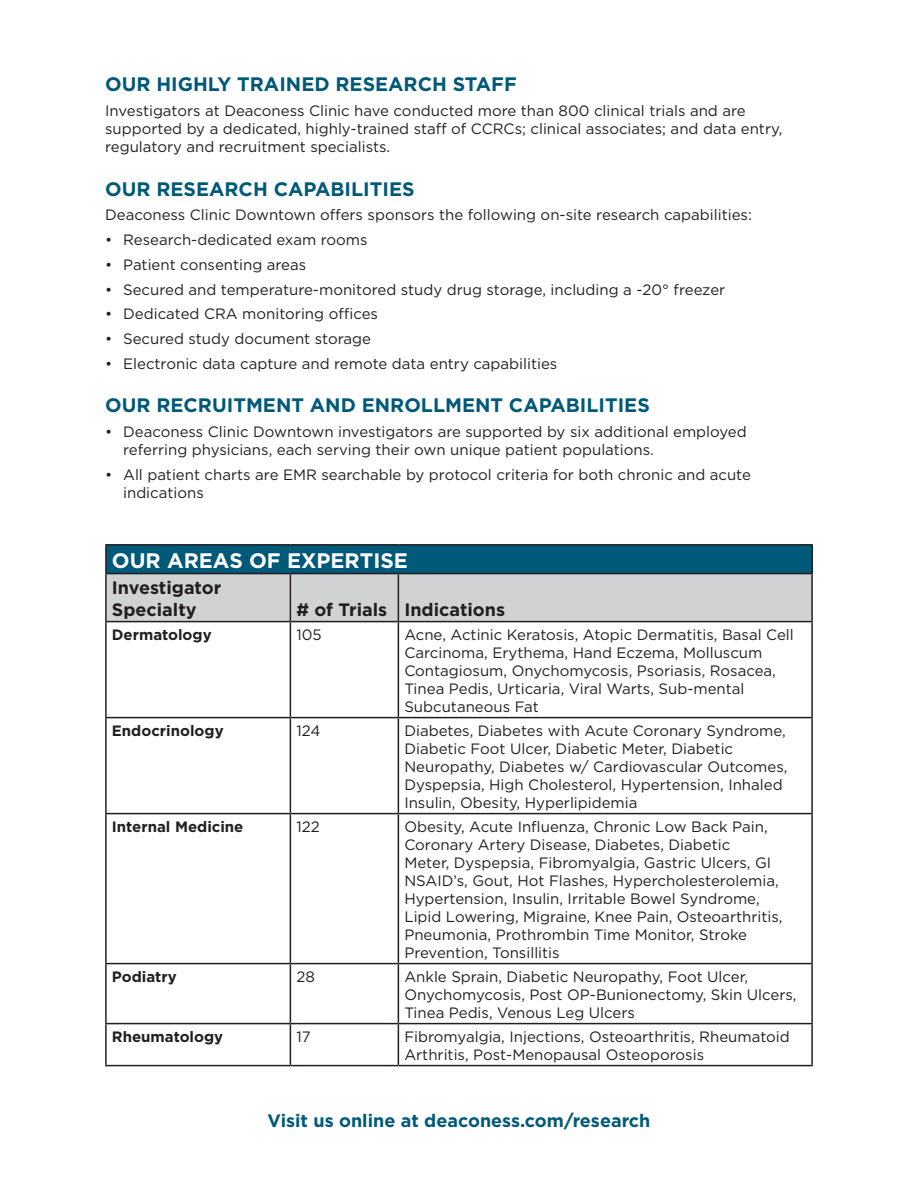
<style>
.page{position:relative;width:918px;height:1188px;background:#fff}
.page>*{position:absolute;margin:0;border:0;box-sizing:border-box;transform-origin:0 0}
.t1{font:700 21px "Gotham";color:#fff}
.t2{font:700 19.5px "Gotham";color:#015979}
.t3{font:700 18px/21.6px "Gotham";color:#231f20}
.t4{font:700 18px "Gotham";color:#015979}
.t5{font:15px/18px "Gotham";color:#231f20}
.t6{font:700 15px "Gotham";color:#231f20}
</style>
<div class="page">
<div style="left:106px;top:545px;width:706px;height:29px;background:#015979"></div>
<div style="left:107px;top:574px;width:704px;height:47px;background:#d1d2d4"></div>
<hr style="left:105px;top:544px;width:185px;height:2px;background:#231f20">
<hr style="left:105px;top:546px;width:2px;height:27px;background:#231f20">
<hr style="left:290px;top:544px;width:108px;height:2px;background:#231f20">
<hr style="left:398px;top:544px;width:415px;height:2px;background:#231f20">
<hr style="left:811px;top:546px;width:2px;height:27px;background:#231f20">
<hr style="left:105px;top:573px;width:185px;height:1px;background:#231f20">
<hr style="left:105px;top:574px;width:2px;height:47px;background:#231f20">
<hr style="left:290px;top:573px;width:108px;height:1px;background:#231f20">
<hr style="left:290px;top:574px;width:1px;height:47px;background:#231f20">
<hr style="left:398px;top:573px;width:415px;height:1px;background:#231f20">
<hr style="left:398px;top:574px;width:1px;height:47px;background:#231f20">
<hr style="left:811px;top:574px;width:2px;height:47px;background:#231f20">
<hr style="left:105px;top:621px;width:185px;height:1px;background:#231f20">
<hr style="left:105px;top:622px;width:2px;height:95px;background:#231f20">
<hr style="left:290px;top:621px;width:108px;height:1px;background:#231f20">
<hr style="left:290px;top:622px;width:1px;height:95px;background:#231f20">
<hr style="left:398px;top:621px;width:415px;height:1px;background:#231f20">
<hr style="left:398px;top:622px;width:1px;height:95px;background:#231f20">
<hr style="left:811px;top:622px;width:2px;height:95px;background:#231f20">
<hr style="left:105px;top:717px;width:185px;height:1px;background:#231f20">
<hr style="left:105px;top:718px;width:2px;height:95px;background:#231f20">
<hr style="left:290px;top:717px;width:108px;height:1px;background:#231f20">
<hr style="left:290px;top:718px;width:1px;height:95px;background:#231f20">
<hr style="left:398px;top:717px;width:415px;height:1px;background:#231f20">
<hr style="left:398px;top:718px;width:1px;height:95px;background:#231f20">
<hr style="left:811px;top:718px;width:2px;height:95px;background:#231f20">
<hr style="left:105px;top:813px;width:185px;height:1px;background:#231f20">
<hr style="left:105px;top:814px;width:2px;height:149px;background:#231f20">
<hr style="left:290px;top:813px;width:108px;height:1px;background:#231f20">
<hr style="left:290px;top:814px;width:1px;height:149px;background:#231f20">
<hr style="left:398px;top:813px;width:415px;height:1px;background:#231f20">
<hr style="left:398px;top:814px;width:1px;height:149px;background:#231f20">
<hr style="left:811px;top:814px;width:2px;height:149px;background:#231f20">
<hr style="left:105px;top:963px;width:185px;height:1px;background:#231f20">
<hr style="left:105px;top:964px;width:2px;height:59px;background:#231f20">
<hr style="left:290px;top:963px;width:108px;height:1px;background:#231f20">
<hr style="left:290px;top:964px;width:1px;height:59px;background:#231f20">
<hr style="left:398px;top:963px;width:415px;height:1px;background:#231f20">
<hr style="left:398px;top:964px;width:1px;height:59px;background:#231f20">
<hr style="left:811px;top:964px;width:2px;height:59px;background:#231f20">
<hr style="left:105px;top:1023px;width:185px;height:1px;background:#231f20">
<hr style="left:105px;top:1024px;width:2px;height:41px;background:#231f20">
<hr style="left:290px;top:1023px;width:108px;height:1px;background:#231f20">
<hr style="left:290px;top:1024px;width:1px;height:41px;background:#231f20">
<hr style="left:398px;top:1023px;width:415px;height:1px;background:#231f20">
<hr style="left:398px;top:1024px;width:1px;height:41px;background:#231f20">
<hr style="left:811px;top:1024px;width:2px;height:41px;background:#231f20">
<hr style="left:105px;top:1065px;width:185px;height:1px;background:#231f20">
<hr style="left:290px;top:1065px;width:108px;height:1px;background:#231f20">
<hr style="left:398px;top:1065px;width:415px;height:1px;background:#231f20">
<h2 class="t2" style="left:105px;top:71px;width:413px">OUR HIGHLY TRAINED RESEARCH STAFF</h2>
<p class="t5" style="left:105px;top:101px;width:679px">Investigators at Deaconess Clinic have conducted more than 800 clinical trials and are supported by a dedicated, highly-trained staff of CCRCs; clinical associates; and data entry, regulatory and recruitment specialists.</p>
<h2 class="t2" style="left:105px;top:176px;width:311px">OUR RESEARCH CAPABILITIES</h2>
<p class="t5" style="left:105px;top:206px;width:648px">Deaconess Clinic Downtown offers sponsors the following on-site research capabilities:</p>
<p class="t5" style="left:105px;top:230px;width:264px">• Research-dedicated exam rooms</p>
<p class="t5" style="left:105px;top:255px;width:203px">• Patient consenting areas</p>
<p class="t5" style="left:105px;top:280px;width:622px">• Secured and temperature-monitored study drug storage, including a -20° freezer</p>
<p class="t5" style="left:105px;top:305px;width:274px">• Dedicated CRA monitoring offices</p>
<p class="t5" style="left:105px;top:329px;width:267px">• Secured study document storage</p>
<p class="t5" style="left:105px;top:354px;width:454px">• Electronic data capture and remote data entry capabilities</p>
<h2 class="t2" style="left:105px;top:393px;width:546px">OUR RECRUITMENT AND ENROLLMENT CAPABILITIES</h2>
<p class="t5" style="left:123px;top:423px;width:625px;text-indent:-18px">• Deaconess Clinic Downtown investigators are supported by six additional employed referring physicians, each serving their own unique patient populations.</p>
<p class="t5" style="left:123px;top:465px;width:629px;text-indent:-18px">• All patient charts are EMR searchable by protocol criteria for both chronic and acute indications</p>
<h1 class="t1" style="left:112px;top:546px;width:297px">OUR AREAS OF EXPERTISE</h1>
<p class="t3" style="left:112px;top:577px;width:111px">Investigator<br>Specialty</p>
<p class="t3" style="left:296px;top:598px;width:210px"># of Trials Indications</p>
<p class="t6" style="left:112px;top:624px;width:101px">Dermatology</p>
<p class="t5" style="left:296px;top:625px;width:27px">105</p>
<p class="t5" style="left:404px;top:625px;width:391px">Acne, Actinic Keratosis, Atopic Dermatitis, Basal Cell Carcinoma, Erythema, Hand Eczema, Molluscum Contagiosum, Onychomycosis, Psoriasis, Rosacea, Tinea Pedis, Urticaria, Viral Warts, Sub-mental Subcutaneous Fat</p>
<p class="t6" style="left:112px;top:720px;width:113px">Endocrinology</p>
<p class="t5" style="left:296px;top:721px;width:26px">124</p>
<p class="t5" style="left:404px;top:721px;width:385px">Diabetes, Diabetes with Acute Coronary Syndrome, Diabetic Foot Ulcer, Diabetic Meter, Diabetic Neuropathy, Diabetes w/ Cardiovascular Outcomes, Dyspepsia, High Cholesterol, Hypertension, Inhaled Insulin, Obesity, Hyperlipidemia</p>
<p class="t6" style="left:112px;top:816px;width:133px">Internal Medicine</p>
<p class="t5" style="left:296px;top:817px;width:25px">122</p>
<p class="t5" style="left:404px;top:817px;width:380px">Obesity, Acute Influenza, Chronic Low Back Pain, Coronary Artery Disease, Diabetes, Diabetic<br>Meter, Dyspepsia, Fibromyalgia, Gastric Ulcers, GI NSAID’s, Gout, Hot Flashes, Hypercholesterolemia, Hypertension, Insulin, Irritable Bowel Syndrome, Lipid Lowering, Migraine, Knee Pain, Osteoarthritis, Pneumonia, Prothrombin Time Monitor, Stroke Prevention, Tonsillitis</p>
<p class="t6" style="left:112px;top:966px;width:66px">Podiatry</p>
<p class="t5" style="left:296px;top:967px;width:20px">28</p>
<p class="t5" style="left:404px;top:967px;width:394px">Ankle Sprain, Diabetic Neuropathy, Foot Ulcer,<br>Onychomycosis, Post OP-Bunionectomy, Skin Ulcers,<br>Tinea Pedis, Venous Leg Ulcers</p>
<p class="t6" style="left:112px;top:1026px;width:113px">Rheumatology</p>
<p class="t5" style="left:296px;top:1027px;width:16px">17</p>
<p class="t5" style="left:404px;top:1027px;width:387px">Fibromyalgia, Injections, Osteoarthritis, Rheumatoid<br>Arthritis, Post-Menopausal Osteoporosis</p>
<p class="t4" style="left:268px;top:1108px;width:384px">Visit us online at deaconess.com/research</p>
</div>
